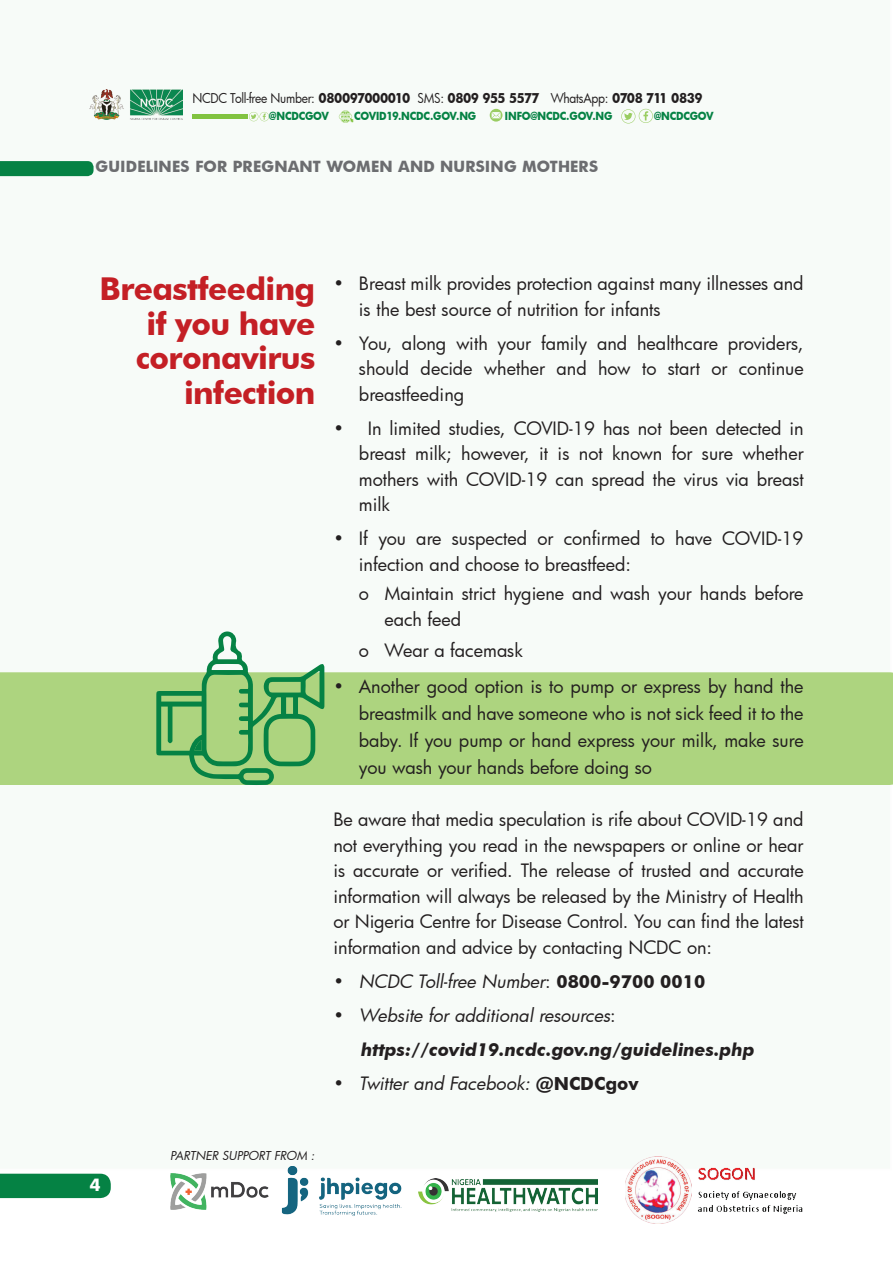
<style>
.page{position:relative;width:893px;height:1263px;background:#fff}
.page>*{position:absolute;margin:0;border:0;box-sizing:border-box;transform-origin:0 0}
.t1{font:700 31.5px/34.5px "Futura BT";letter-spacing:-.02em;color:#c41f25;text-align:right}
.t2{font:18px/25.5px "Futura";color:#231f20;text-align:justify}
.t3{font:italic 18px "Futura";color:#231f20}
.t4{font:italic 700 18px "Futura BT";color:#231f20}
.t5{font:700 16.5px "Futura";color:#fff}
.t6{font:700 15px "Futura";letter-spacing:.01em;color:#6c6d70}
.t7{font:700 13.2px "Futura";letter-spacing:-.055em;color:#231f20;scale:.91 1}
.t8{font:italic 12px "Futura";letter-spacing:-.01em;color:#231f20}
.t9{font:700 10.95px "Futura";letter-spacing:-.02em;color:#058244;scale:.91 1}
.s1{font-weight:400}
.s2{font-style:normal}
.s3{font-family:"Futura BT";font-weight:700;font-style:normal}
</style>
<div class="page">
<div style="left:0;top:1174px;width:111px;height:24px;background:#058244"></div>
<img style="left:90px;top:89px;width:92px;height:31px">
<svg style="left:0;top:161px;width:94px;height:15px"></svg>
<hr style="left:192px;top:115px;width:56px;height:4px;background:#81c340">
<svg style="left:339px;top:110px;width:15px;height:13px"></svg>
<svg style="left:249px;top:112px;width:20px;height:9px"></svg>
<svg style="left:490px;top:109px;width:12px;height:13px"></svg>
<svg style="left:621px;top:109px;width:32px;height:14px"></svg>
<div style="left:0;top:672px;width:893px;height:113px;background:#add47f"></div>
<svg style="left:156px;top:631px;width:168px;height:154px"></svg>
<img style="left:419px;top:1179px;width:178px;height:32px">
<img style="left:697px;top:1167px;width:106px;height:47px">
<img style="left:171px;top:1173px;width:98px;height:37px">
<img style="left:281px;top:1166px;width:121px;height:50px">
<img style="left:626px;top:1156px;width:66px;height:68px">
<p class="t7" style="left:192px;top:89px;width:562px"><span class="s1">NCDC Toll-free Number:</span> 080097000010 <span class="s1">SMS:</span> 0809 955 5577 <span class="s1">WhatsApp:</span> 0708 711 0839</p>
<p class="t9" style="left:269px;top:108px;width:67px">@NCDCGOV</p>
<p class="t9" style="left:354px;top:108px;width:135px">COVID19.NCDC.GOV.NG</p>
<p class="t9" style="left:505px;top:108px;width:119px">INFO@NCDC.GOV.NG</p>
<p class="t9" style="left:654px;top:108px;width:67px">@NCDCGOV</p>
<p class="t6" style="left:96px;top:156px;width:504px">GUIDELINES FOR PREGNANT WOMEN AND NURSING MOTHERS</p>
<h1 class="t1" style="left:100px;top:272px;width:217px">Breastfeeding if you have coronavirus infection</h1>
<p class="t2" style="left:359px;top:270px;width:446px;text-indent:-26px">• Breast milk provides protection against many illnesses and is the best source of nutrition for infants</p>
<p class="t2" style="left:359px;top:330px;width:446px;text-indent:-26px">• You, along with your family and healthcare providers, should decide whether and how to start or continue breastfeeding</p>
<p class="t2" style="left:359px;top:415px;width:446px;text-indent:-26px">• In limited studies, COVID-19 has not been detected in breast milk; however, it is not known for sure whether mothers with COVID-19 can spread the virus via breast milk</p>
<p class="t2" style="left:359px;top:525px;width:446px;text-indent:-25px">• If you are suspected or confirmed to have COVID-19 infection and choose to breastfeed:</p>
<p class="t2" style="left:384px;top:581px;width:421px;text-indent:-26px">o Maintain strict hygiene and wash your hands before each feed</p>
<p class="t2" style="left:359px;top:637px;width:166px">o Wear a facemask</p>
<p class="t2" style="left:359px;top:672px;width:446px;line-height:27px;text-indent:-26px">• Another good option is to pump or express by hand the breastmilk and have someone who is not sick feed it to the baby. If you pump or hand express your milk, make sure you wash your hands before doing so</p>
<p class="t2" style="left:333px;top:806px;width:472px">Be aware that media speculation is rife about COVID-19 and not everything you read in the newspapers or online or hear is accurate or verified. The release of trusted and accurate information will always be released by the Ministry of Health or Nigeria Centre for Disease Control. You can find the latest information and advice by contacting NCDC on:</p>
<p class="t3" style="left:333px;top:969px;width:373px"><span class="s2">•</span> NCDC Toll-free Number<span class="s2">:</span> <span class="s3">0800-9700 0010</span></p>
<p class="t3" style="left:333px;top:1003px;width:284px"><span class="s2">•</span> Website for additional resources<span class="s2">:</span></p>
<p class="t4" style="left:361px;top:1038px;width:395px">https://covid19.ncdc.gov.ng/guidelines.php</p>
<p class="t3" style="left:333px;top:1071px;width:307px"><span class="s2">•</span> Twitter and Facebook: <span class="s3">@NCDCgov</span></p>
<p class="t5" style="left:90px;top:1173px;width:13px">4</p>
<p class="t8" style="left:170px;top:1147px;width:146px">Partner support from :</p>
</div>
